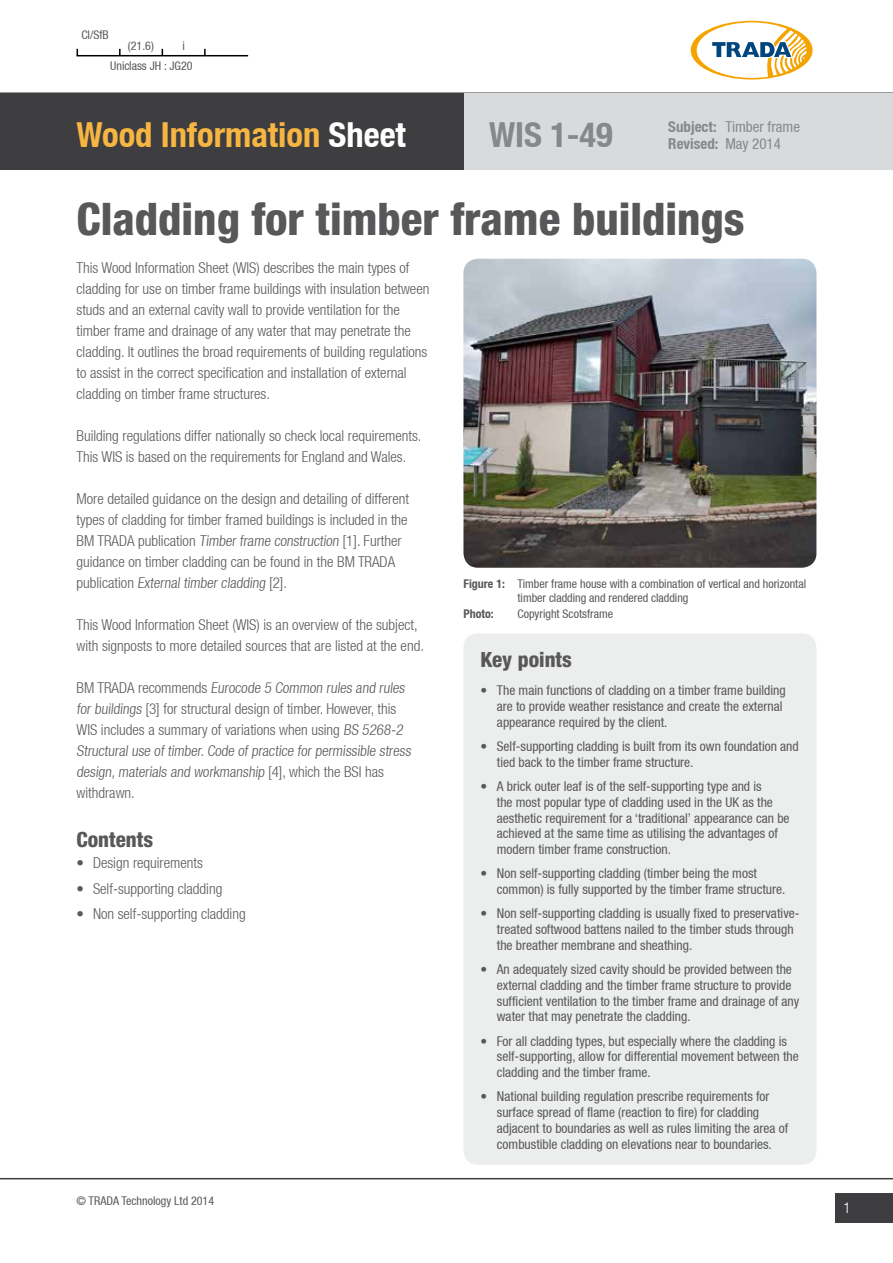
<style>
.page{position:relative;width:893px;height:1263px;background:#fff}
.page>*{position:absolute;margin:0;border:0;box-sizing:border-box;transform-origin:0 0}
.t1{font:800 condensed 45px "Helvetica Neue LT Std";color:#58585a}
.t2{font:700 condensed 34.5px "Helvetica Neue";color:#f7b542}
.t3{font:700 condensed 34.5px "Helvetica Neue";color:#87888a}
.t4{font:800 condensed 21px "Helvetica Neue LT Std";color:#58585a}
.t5{font:300 condensed 15px/21px "Helvetica Neue";color:#58585a}
.t6{font:condensed 15px/17px "Helvetica Neue";color:#87888a}
.t7{font:300 condensed 15px "Helvetica Neue";color:#fff}
.t8{font:condensed 13.5px/15.8px "Helvetica Neue";color:#58585a}
.t9{font:condensed 12px/19.8px "Helvetica Neue";color:#58585a}
.t10{font:700 condensed 12px "Helvetica Neue";color:#58585a}
.s1{color:#fff}
.s2{font-weight:700}
</style>
<div class="page">
<div style="left:835px;top:1193px;width:58px;height:30px;background:#3e3d40"></div>
<hr style="left:0;top:92px;width:893px;height:2px;background:#3e3d40">
<hr style="left:0;top:1178px;width:893px;height:1px;background:#3e3d40">
<svg style="left:691px;top:21px;width:122px;height:59px"></svg>
<div style="left:463px;top:94px;width:430px;height:76px;background:#d9dadb"></div>
<div style="left:0;top:94px;width:463px;height:76px;background:#3e3d40"></div>
<img style="left:463px;top:259px;width:353px;height:309px">
<hr style="left:77px;top:55px;width:171px;height:1px;background:#000">
<svg style="left:119px;top:49px;width:2px;height:6px"></svg>
<svg style="left:204px;top:49px;width:2px;height:6px"></svg>
<div style="left:463px;top:633px;width:353px;height:532px;background:#eceded;border-radius:14px"></div>
<p class="t9" style="left:81px;top:25px;width:29px">CI/SfB</p>
<p class="t9" style="left:110px;top:36px;width:84px;text-indent:72px">i<br>Uniclass JH : JG20</p>
<p class="t9" style="left:128px;top:36px;width:27px">(21.6)</p>
<h2 class="t2" style="left:77px;top:114px;width:331px">Wood Information <span class="s1">Sheet</span></h2>
<h2 class="t3" style="left:489px;top:114px;width:125px">WIS 1-49</h2>
<p class="t6" style="left:668px;top:118px;width:133px"><span class="s2">Subject:</span> Timber frame<br><span class="s2">Revised:</span> May 2014</p>
<h1 class="t1" style="left:77px;top:191px;width:670px">Cladding for timber frame buildings</h1>
<p class="t5" style="left:77px;top:257px;width:354px">This Wood Information Sheet (WIS) describes the main types of cladding for use on timber frame buildings with insulation between studs and an external cavity wall to provide ventilation for the timber frame and drainage of any water that may penetrate the cladding. It outlines the broad requirements of building regulations to assist in the correct specification and installation of external cladding on timber frame structures.</p>
<p class="t5" style="left:77px;top:425px;width:346px">Building regulations differ nationally so check local requirements.<br>This WIS is based on the requirements for England and Wales.</p>
<p class="t5" style="left:77px;top:488px;width:334px">More detailed guidance on the design and detailing of different types of cladding for timber framed buildings is included in the BM TRADA publication Timber frame construction [1]. Further guidance on timber cladding can be found in the BM TRADA publication External timber cladding [2].</p>
<p class="t5" style="left:77px;top:614px;width:349px">This Wood Information Sheet (WIS) is an overview of the subject, with signposts to more detailed sources that are listed at the end.</p>
<p class="t5" style="left:77px;top:677px;width:338px">BM TRADA recommends Eurocode 5 Common rules and rules for buildings [3] for structural design of timber. However, this WIS includes a summary of variations when using BS 5268-2<br>Structural use of timber. Code of practice for permissible stress design, materials and workmanship [4], which the BSI has withdrawn.</p>
<h3 class="t4" style="left:77px;top:827px;width:78px">Contents</h3>
<p class="t5" style="left:77px;top:852px;width:128px">• Design requirements</p>
<p class="t5" style="left:77px;top:877px;width:147px">• Self-supporting cladding</p>
<p class="t5" style="left:77px;top:903px;width:171px">• Non self-supporting cladding</p>
<p class="t9" style="left:77px;top:1191px;width:139px">© TRADA Technology Ltd 2014</p>
<p class="t9" style="left:517px;top:576px;width:290px;line-height:14.4px;text-indent:-54px"><span class="s2">Figure 1:</span> Timber frame house with a combination of vertical and horizontal timber cladding and rendered cladding</p>
<p class="t10" style="left:463px;top:607px;width:32px">Photo:</p>
<p class="t9" style="left:517px;top:604px;width:97px">Copyright Scotsframe</p>
<h3 class="t4" style="left:480px;top:646px;width:93px">Key points</h3>
<p class="t8" style="left:497px;top:682px;width:290px;text-indent:-16px">• The main functions of cladding on a timber frame building are to provide weather resistance and create the external appearance required by the client.</p>
<p class="t8" style="left:497px;top:738px;width:303px;text-indent:-16px">• Self-supporting cladding is built from its own foundation and tied back to the timber frame structure.</p>
<p class="t8" style="left:497px;top:778px;width:294px;text-indent:-16px">• A brick outer leaf is of the self-supporting type and is<br>the most popular type of cladding used in the UK as the aesthetic requirement for a ‘traditional’ appearance can be achieved at the same time as utilising the advantages of modern timber frame construction.</p>
<p class="t8" style="left:497px;top:866px;width:290px;text-indent:-16px">• Non self-supporting cladding (timber being the most common) is fully supported by the timber frame structure.</p>
<p class="t8" style="left:497px;top:906px;width:304px;text-indent:-16px">• Non self-supporting cladding is usually fixed to preservative&shy;treated softwood battens nailed to the timber studs through the breather membrane and sheathing.</p>
<p class="t8" style="left:497px;top:961px;width:304px;text-indent:-16px">• An adequately sized cavity should be provided between the external cladding and the timber frame structure to provide sufficient ventilation to the timber frame and drainage of any water that may penetrate the cladding.</p>
<p class="t8" style="left:497px;top:1033px;width:303px;text-indent:-16px">• For all cladding types, but especially where the cladding is self-supporting, allow for differential movement between the cladding and the timber frame.</p>
<p class="t8" style="left:497px;top:1089px;width:293px;text-indent:-16px">• National building regulation prescribe requirements for surface spread of flame (reaction to fire) for cladding adjacent to boundaries as well as rules limiting the area of combustible cladding on elevations near to boundaries.</p>
<p class="t7" style="left:843px;top:1199px;width:9px">1</p>
</div>
